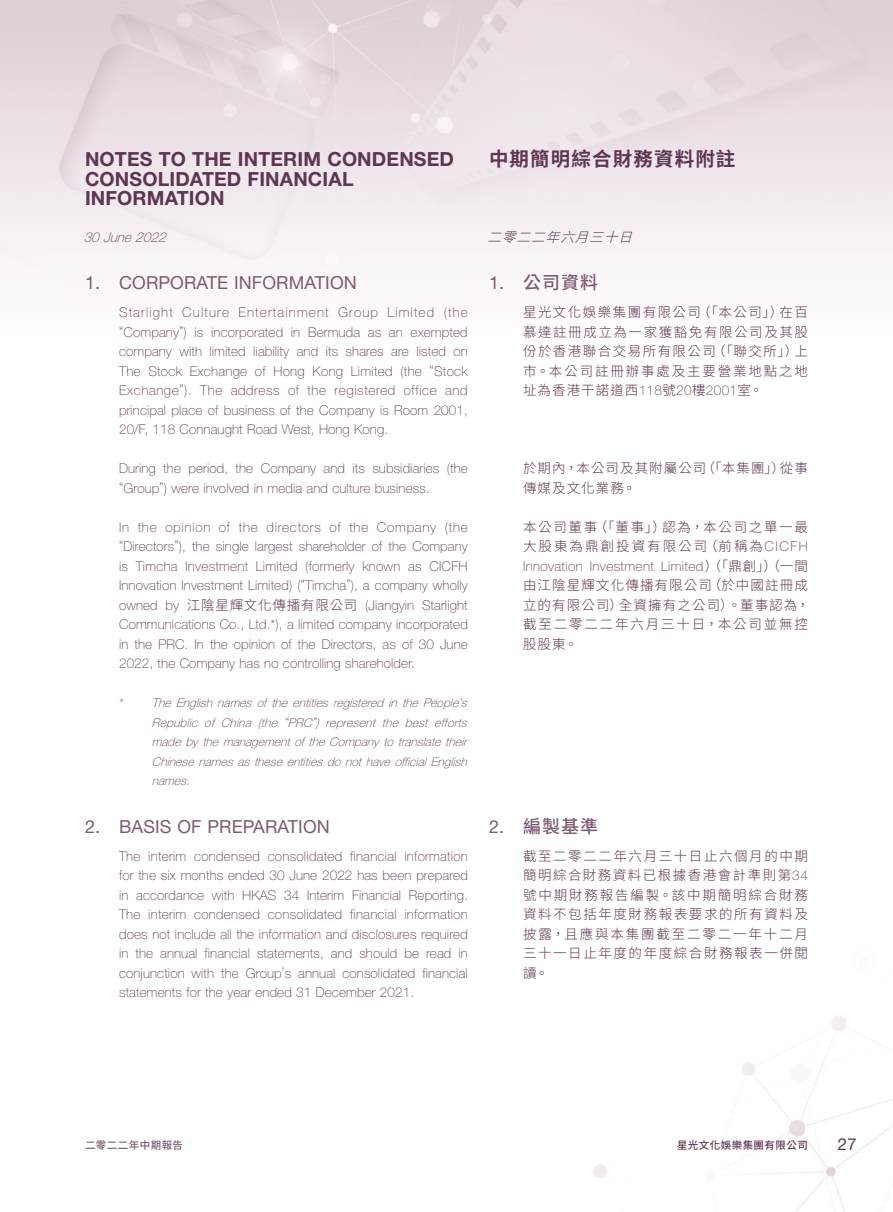
<style>
.page{position:relative;width:893px;height:1212px;background:#fff}
.page>*{position:absolute;margin:0;border:0;box-sizing:border-box;transform-origin:0 0}
.Heading_1{font:700 19.5px/19.5px "Helvetica Neue LT Std";letter-spacing:.01em;color:#5e3653}
.C_Heading_1{font:700 19.5px "Source Han Sans TC";letter-spacing:.06em;color:#5e3653}
.Heading_2{font:18px "Helvetica Neue LT Std";letter-spacing:.01em;color:#7d5b73}
.C_Heading_2{font:500 18px "Source Han Sans TC";letter-spacing:.06em;color:#7d5b73}
.t1{font:16.5px "Helvetica Neue LT Std";color:#5e3653}
.Body_Text{font:100 13.5px/19.5px "Helvetica Neue LT Std";letter-spacing:.01em;color:#5e3653;text-align:justify}
.C_Body_Text{font:300 13.5px/19.5px "Source Han Sans TC";letter-spacing:.115em;color:#5e3653;text-align:justify}
.C_Body_Text-2{font:300 13.5px/19.5px "Source Han Sans TC";letter-spacing:.08em;color:#5e3653}
.C_Body_Text-3{font:italic 300 13.5px "Source Han Sans TC";color:#5e3653}
.Body_Text-2{font:italic 100 13.5px "Helvetica Neue LT Std";color:#5e3653}
.Notes{font:italic 100 12px/19.5px "Helvetica Neue LT Std";color:#5e3653;text-align:justify}
.t2{font:500 10.5px "Source Han Sans TC";letter-spacing:.045em;color:#5e3653}
.t3{font:500 10.5px "Source Han Sans TC";letter-spacing:.045em;color:#7d5b73}
.s1{font-family:"Source Han Sans TC";font-weight:300}
.s2{font-family:"Helvetica Neue LT Std";font-weight:400}
.s3{font-family:"Helvetica Neue LT Std";font-weight:100}
</style>
<div class="page">
<p class="Heading_1" style="left:85px;top:149px;width:370px">NOTES TO THE INTERIM CONDENSED<br>CONSOLIDATED FINANCIAL<br>INFORMATION</p>
<p class="Body_Text-2" style="left:84px;top:229px;width:88px">30 June2022</p>
<p class="Heading_2" style="left:85px;top:272px;width:273px">1. CORPORATE INFORMATION</p>
<p class="Body_Text" style="left:119px;top:302px;width:350px">Starlight Culture Entertainment Group Limited (the “Company”) is incorporated in Bermuda as an exempted company with limited liability and its shares are listed on The Stock Exchange of Hong Kong Limited (the “Stock Exchange”). The address of the registered office and principal place of business of the Company is Room 2001, 20/F, 118 Connaught Road West, Hong Kong.</p>
<p class="Body_Text" style="left:119px;top:458px;width:350px">During the period, the Company and its subsidiaries (the “Group”) were involved in media and culture business.</p>
<p class="Body_Text" style="left:119px;top:517px;width:350px">In the opinion of the directors of the Company (the “Directors”), the single largest shareholder of the Company is Timcha Investment Limited (formerly known as CICFH Innovation Investment Limited) (“Timcha”), a company wholly owned by <span class="s1">江陰星輝文化傳播有限公司</span> (Jiangyin Starlight Communications Co., Ltd.*), a limited company incorporated in the PRC. In the opinion of the Directors, as of 30 June 2022, the Company has no controlling shareholder.</p>
<p class="Notes" style="left:152px;top:693px;width:320px;text-indent:-34px">* The English names of the entities registered in the People’s Republic of China (the “PRC”) represent the best efforts made by the management of the Company to translate their Chinese names as these entities do not have official English names.</p>
<p class="Heading_2" style="left:85px;top:815px;width:246px">2. BASIS OF PREPARATION</p>
<p class="Body_Text" style="left:119px;top:846px;width:350px">The interim condensed consolidated financial information for the six months ended 30 June 2022 has been prepared in accordance with HKAS 34 Interim Financial Reporting.<br>The interim condensed consolidated financial information does not include all the information and disclosures required in the annual financial statements, and should be read in conjunction with the Group’s annual consolidated financial statements for the year ended 31 December 2021.</p>
<p class="C_Heading_1" style="left:489px;top:148px;width:248px">中期簡明綜合財務資料附註</p>
<p class="C_Body_Text-3" style="left:488px;top:229px;width:156px">二零二二年六月三十日</p>
<p class="C_Heading_2" style="left:489px;top:272px;width:111px"><span class="s2">1.</span> 公司資料</p>
<p class="C_Body_Text" style="left:523px;top:303px;width:286px">星光文化娛樂集團有限公司（「本公司」）在百慕達註冊成立為一家獲豁免有限公司及其股份於香港聯合交易所有限公司（「聯交所」）上市。本公司註冊辦事處及主要營業地點之地址為香港干諾道西<span class="s3">118</span>號<span class="s3">20</span>樓<span class="s3">2001</span>室。</p>
<p class="C_Body_Text-2" style="left:523px;top:459px;width:286px">於期內，本公司及其附屬公司（「本集團」）從事傳媒及文化業務。</p>
<p class="C_Body_Text" style="left:523px;top:517px;width:288px;text-align:left">本公司董事（「董事」）認為，本公司之單一最大股東為鼎創投資有限公司（前稱為<span class="s3">CICFH<br>Innovation Investment Limited</span>）（「鼎創」）（一間由江陰星輝文化傳播有限公司（於中國註冊成立的有限公司）全資擁有之公司）。董事認為，截至二零二二年六月三十日，本公司並無控股股東。</p>
<p class="C_Heading_2" style="left:489px;top:816px;width:111px"><span class="s2">2.</span> 編製基準</p>
<p class="C_Body_Text" style="left:523px;top:846px;width:286px">截至二零二二年六月三十日止六個月的中期簡明綜合財務資料已根據香港會計準則第<span class="s3">34</span>號中期財務報告編製。該中期簡明綜合財務資料不包括年度財務報表要求的所有資料及披露，且應與本集團截至二零二一年十二月三十一日止年度的年度綜合財務報表一併閱讀。</p>
<p class="t3" style="left:85px;top:1139px;width:100px">二零二二年中期報告</p>
<p class="t2" style="left:677px;top:1139px;width:132px">星光文化娛樂集團有限公司</p>
<p class="t1" style="left:838px;top:1134px;width:20px">27</p>
</div>
